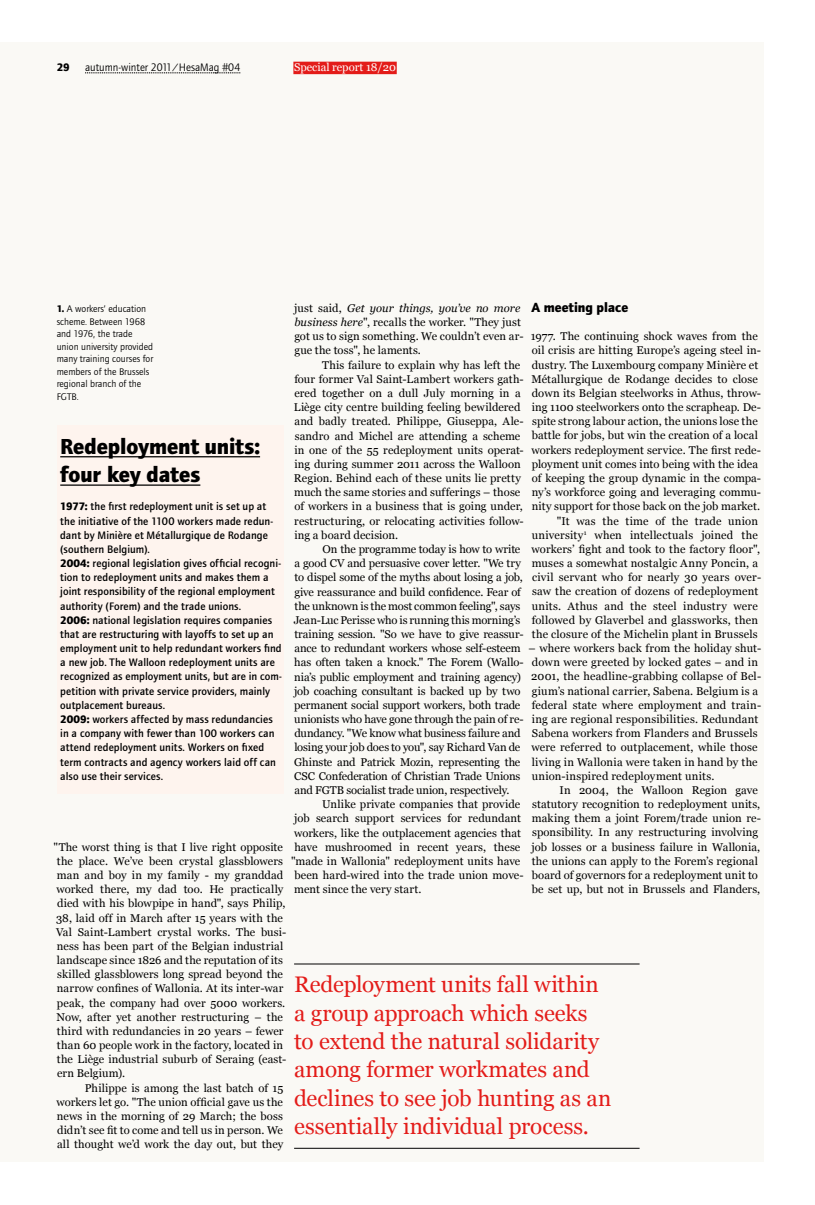
<style>
.page{position:relative;width:815px;height:1205px;background:#fff}
.page>*{position:absolute;margin:0;border:0;box-sizing:border-box;transform-origin:0 0}
.t1{font:22.5px/28.4px "Georgia";letter-spacing:-.005em;color:#e31c19}
.t2{font:700 22.5px/28.4px "Foundry Journal";letter-spacing:-.005em;color:#000}
.t3{font:700 13.75px "Foundry Journal";letter-spacing:.005em;color:#000}
.t4{font:11.25px/14.1px "Georgia";letter-spacing:.005em;color:#000}
.t5{font:500 11.25px/14.1px "Foundry Journal";letter-spacing:.005em;color:#000}
.t6{font:11.25px "Foundry Journal";color:#000}
.t7{font:11.25px "Georgia";color:#fff}
.t8{font:700 11.25px "Foundry Journal";color:#000}
.t9{font:10px/12.5px "Foundry Journal";color:#000}
.s1{font-style:italic}
.s2{font-weight:700}
</style>
<div class="page">
<div style="left:0;top:43px;width:764px;height:1119px;background:#faf9f5"></div>
<svg style="left:85px;top:73px;width:155px;height:1px"></svg>
<div style="left:293px;top:62px;width:104px;height:12px;background:#e31c19"></div>
<hr style="left:294px;top:1148px;width:346px;height:1px;background:#000">
<hr style="left:294px;top:963px;width:346px;height:1px;background:#000">
<div style="left:57px;top:425px;width:226px;height:369px;background:#fef4ee"></div>
<hr style="left:60px;top:456px;width:200px;height:1px;background:#000">
<hr style="left:60px;top:484px;width:140px;height:2px;background:#000">
<p class="t8" style="left:57px;top:60px;width:15px">29</p>
<p class="t6" style="left:85px;top:61px;width:157px">autumn-winter 2011/HesaMag #04</p>
<p class="t7" style="left:294px;top:61px;width:103px">Special report 18/20</p>
<p class="t3" style="left:532px;top:299px;width:98px">A meeting place</p>
<p class="t4" style="left:531px;top:329px;width:228px">1977. The continuing shock waves from the</p>
<p class="t4" style="left:532px;top:343px;width:231px">oil crisis are hitting Europe’s ageing steel in-</p>
<p class="t4" style="left:532px;top:358px;width:228px">dustry. The Luxembourg company Minière et</p>
<p class="t4" style="left:531px;top:372px;width:228px">Métallurgique de Rodange decides to close</p>
<p class="t4" style="left:532px;top:386px;width:231px">down its Belgian steelworks in Athus, throw-</p>
<p class="t4" style="left:532px;top:400px;width:231px">ing 1100 steelworkers onto the scrapheap. De-</p>
<p class="t4" style="left:532px;top:414px;width:227px">spite strong labour action, the unions lose the</p>
<p class="t4" style="left:532px;top:428px;width:228px">battle for jobs, but win the creation of a local</p>
<p class="t4" style="left:531px;top:443px;width:231px">workers redeployment service. The first rede-</p>
<p class="t4" style="left:532px;top:457px;width:228px">ployment unit comes into being with the idea</p>
<p class="t4" style="left:532px;top:471px;width:231px">of keeping the group dynamic in the compa-</p>
<p class="t4" style="left:532px;top:485px;width:231px">ny’s workforce going and leveraging commu-</p>
<p class="t4" style="left:532px;top:499px;width:230px">nity support for those back on the job market.</p>
<p class="t4" style="left:557px;top:513px;width:203px">"It was the time of the trade union</p>
<p class="t4" style="left:532px;top:528px;width:228px">university<sup>1</sup> when intellectuals joined the</p>
<p class="t4" style="left:531px;top:542px;width:230px">workers’ fight and took to the factory floor",</p>
<p class="t4" style="left:532px;top:556px;width:228px">muses a somewhat nostalgic Anny Poncin, a</p>
<p class="t4" style="left:532px;top:570px;width:231px">civil servant who for nearly 30 years over-</p>
<p class="t4" style="left:532px;top:584px;width:228px">saw the creation of dozens of redeployment</p>
<p class="t4" style="left:532px;top:598px;width:228px">units. Athus and the steel industry were</p>
<p class="t4" style="left:532px;top:613px;width:228px">followed by Glaverbel and glassworks, then</p>
<p class="t4" style="left:532px;top:627px;width:228px">the closure of the Michelin plant in Brussels</p>
<p class="t4" style="left:529px;top:641px;width:234px">– where workers back from the holiday shut&shy;down were greeted by locked gates – and in 2001, the headline-grabbing collapse of Bel&shy;gium’s national carrier, Sabena. Belgium is a federal state where employment and train&shy;ing are regional responsibilities. Redundant Sabena workers from Flanders and Brussels were referred to outplacement, while those living in Wallonia were taken in hand by the union-inspired redeployment units.</p>
<p class="t4" style="left:531px;top:783px;width:231px;text-indent:28px">In 2004, the Walloon Region gave statutory recognition to redeployment units, making them a joint Forem/trade union re&shy;sponsibility. In any restructuring involving job losses or a business failure in Wallonia, the unions can apply to the Forem’s regional board of governors for a redeployment unit to be set up, but not in Brussels and Flanders,</p>
<p class="t4" style="left:294px;top:301px;width:231px">just said, <span class="s1">Get your things, you’ve no more business here</span>", recalls the worker. "They just got us to sign something. We couldn’t even ar&shy;gue the toss", he laments.</p>
<p class="t4" style="left:294px;top:358px;width:231px;text-indent:28px">This failure to explain why has left the four former Val Saint-Lambert workers gath&shy;ered together on a dull July morning in a Liège city centre building feeling bewildered and badly treated. Philippe, Giuseppa, Ale&shy;sandro and Michel are attending a scheme in one of the 55 redeployment units operat&shy;ing during summer 2011 across the Walloon Region. Behind each of these units lie pretty much the same stories and sufferings – those of workers in a business that is going under, restructuring, or relocating activities follow&shy;ing a board decision.</p>
<p class="t4" style="left:294px;top:542px;width:231px;text-indent:29px">On the programme today is how to write a good CV and persuasive cover letter. "We try to dispel some of the myths about losing a job, give reassurance and build confidence. Fear of the unknown is the most common feeling", says Jean-Luc Perisse who is running this morning’s training session. "So we have to give reassur&shy;ance to redundant workers whose self-esteem has often taken a knock." The Forem (Wallo&shy;nia’s public employment and training agency) job coaching consultant is backed up by two permanent social support workers, both trade unionists who have gone through the pain of re&shy;dundancy. "We know what business failure and losing your job does to you", say Richard Van de Ghinste and Patrick Mozin, representing the CSC Confederation of Christian Trade Unions and FGTB socialist trade union, respectively.</p>
<p class="t4" style="left:322px;top:797px;width:200px">Unlike private companies that provide</p>
<p class="t4" style="left:294px;top:811px;width:228px">job search support services for redundant</p>
<p class="t4" style="left:294px;top:825px;width:228px">workers, like the outplacement agencies that</p>
<p class="t4" style="left:294px;top:840px;width:228px">have mushroomed in recent years, these</p>
<p class="t4" style="left:291px;top:854px;width:231px">"made in Wallonia" redeployment units have</p>
<p class="t4" style="left:294px;top:868px;width:231px">been hard-wired into the trade union move-</p>
<p class="t4" style="left:294px;top:882px;width:129px">ment since the very start.</p>
<p class="t9" style="left:57px;top:303px;width:98px"><span class="s2">1.</span> A workers’ education scheme. Between 1968 and 1976, the trade union university provided many training courses for members of the Brussels regional branch of the<br>FGTB.</p>
<h1 class="t2" style="left:60px;top:432px;width:201px">Redeployment units: four key dates</h1>
<p class="t5" style="left:60px;top:500px;width:223px"><span class="s2">1977:</span> the first redeployment unit is set up at the initiative of the 1100 workers made redun&shy;dant by Minière et Métallurgique de Rodange (southern Belgium).<br><span class="s2">2004:</span> regional legislation gives official recogni&shy;tion to redeployment units and makes them a joint responsibility of the regional employment authority (Forem) and the trade unions.<br><span class="s2">2006:</span> national legislation requires companies that are restructuring with layoffs to set up an employment unit to help redundant workers find a new job. The Walloon redeployment units are recognized as employment units, but are in com&shy;petition with private service providers, mainly outplacement bureaus.<br><span class="s2">2009:</span> workers affected by mass redundancies in a company with fewer than 100 workers can attend redeployment units. Workers on fixed term contracts and agency workers laid off can also use their services.</p>
<p class="t4" style="left:54px;top:839px;width:234px">"The worst thing is that I live right opposite the place. We’ve been crystal glassblowers man and boy in my family - my granddad worked there, my dad too. He practically died with his blowpipe in hand", says Philip, 38, laid off in March after 15 years with the Val Saint-Lambert crystal works. The busi&shy;ness has been part of the Belgian industrial landscape since 1826 and the reputation of its skilled glassblowers long spread beyond the narrow confines of Wallonia. At its inter-war peak, the company had over 5000 workers.<br>Now, after yet another restructuring – the third with redundancies in 20 years – fewer than 60 people work in the factory, located in the Liège industrial suburb of Seraing (east&shy;ern Belgium).</p>
<p class="t4" style="left:57px;top:1080px;width:228px;text-align:justify;text-indent:28px">Philippe is among the last batch of 15 workers let go. "The union official gave us the news in the morning of 29 March; the boss didn’t see fit to come and tell us in person. We all thought we’d work the day out, but they</p>
<h1 class="t1" style="left:294px;top:970px;width:319px">Redeployment units fall within a group approach which seeks to extend the natural solidarity among former workmates and declines to see job hunting as an essentially individual process.</h1>
</div>
